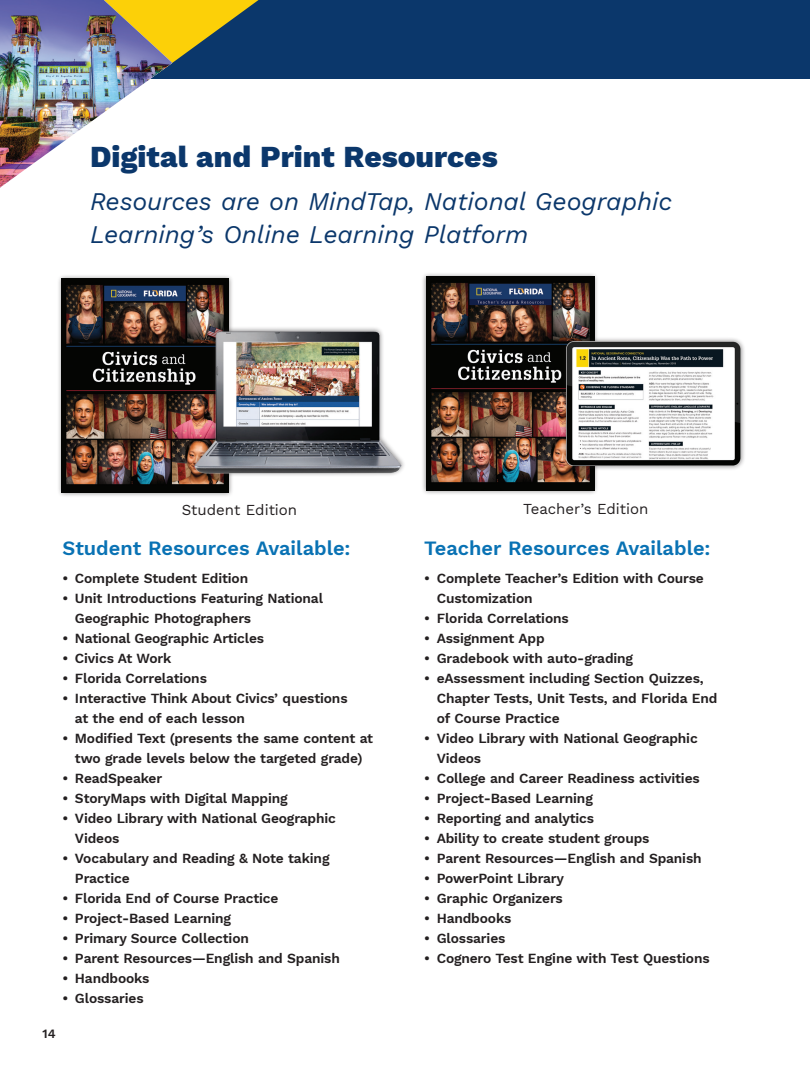
<style>
.page{position:relative;width:810px;height:1080px;background:#fff}
.page>*{position:absolute;margin:0;border:0;box-sizing:border-box;transform-origin:0 0}
.Head{font:800 30px "Work Sans";color:#0b376b}
.Head-2{font:italic 25px/32.5px "Work Sans";color:#0b376b}
.Subhead_B{font:600 20px "Work Sans";color:#0972b4}
.Body{font:15px "Work Sans";color:#231f20}
.t1{font:600 13.75px/20px "Work Sans";letter-spacing:-.01em;color:#231f20}
.t2{font:600 12.5px "Work Sans";color:#231f20}
</style>
<div class="page">
<div style="left:0;top:0;width:810px;height:79px;background:#0b376b"></div>
<svg style="left:172px;top:0;width:87px;height:63px"></svg>
<img style="left:0;top:0;width:172px;height:188px">
<div style="left:421px;top:272px;width:178px;height:223px;background:#231f20;opacity:.55"></div>
<img style="left:426px;top:277px;width:168px;height:213px">
<div style="left:57px;top:274px;width:177px;height:223px;background:#231f20;opacity:.55"></div>
<img style="left:62px;top:279px;width:167px;height:213px">
<img style="left:190px;top:327px;width:214px;height:150px">
<div style="left:562px;top:336px;width:184px;height:134px;background:#231f20;opacity:.55"></div>
<img style="left:567px;top:341px;width:174px;height:125px">
<p class="Head" style="left:90px;top:134px;width:409px">Digital and Print Resources</p>
<p class="Head-2" style="left:90px;top:184px;width:583px">Resources are on MindTap, National Geographic<br>Learning’s Online Learning Platform</p>
<p class="Body" style="left:182px;top:499px;width:117px">Student Edition</p>
<p class="Body" style="left:523px;top:498px;width:127px">Teacher’s Edition</p>
<p class="Subhead_B" style="left:62px;top:533px;width:290px">Student Resources Available:</p>
<p class="t1" style="left:62px;top:568px;width:187px">• Complete Student Edition</p>
<p class="t1" style="left:75px;top:588px;width:250px;text-indent:-12px">• Unit Introductions Featuring National<br>Geographic Photographers</p>
<p class="t1" style="left:62px;top:628px;width:203px">• National Geographic Articles</p>
<p class="t1" style="left:62px;top:648px;width:110px">• Civics At Work</p>
<p class="t1" style="left:62px;top:668px;width:146px">• Florida Correlations</p>
<p class="t1" style="left:75px;top:688px;width:274px;text-indent:-12px">• Interactive Think About Civics’ questions at the end of each lesson</p>
<p class="t1" style="left:62px;top:728px;width:312px;text-align:center">• Modified Text (presents the same content at two grade levels below the targeted grade)</p>
<p class="t1" style="left:62px;top:768px;width:101px">• ReadSpeaker</p>
<p class="t1" style="left:62px;top:788px;width:227px">• StoryMaps with Digital Mapping</p>
<p class="t1" style="left:75px;top:808px;width:263px;text-indent:-12px">• Video Library with National Geographic<br>Videos</p>
<p class="t1" style="left:75px;top:848px;width:256px;text-indent:-12px">• Vocabulary and Reading &amp; Note taking<br>Practice</p>
<p class="t1" style="left:62px;top:888px;width:217px">• Florida End of Course Practice</p>
<p class="t1" style="left:62px;top:908px;width:170px">• Project-Based Learning</p>
<p class="t1" style="left:62px;top:928px;width:188px">• Primary Source Collection</p>
<p class="t1" style="left:62px;top:948px;width:279px">• Parent Resources—English and Spanish</p>
<p class="t1" style="left:62px;top:968px;width:89px">• Handbooks</p>
<p class="t1" style="left:62px;top:988px;width:83px">• Glossaries</p>
<p class="t2" style="left:42px;top:1024px;width:15px">14</p>
<p class="Subhead_B" style="left:424px;top:533px;width:288px">Teacher Resources Available:</p>
<p class="t1" style="left:437px;top:568px;width:269px;text-indent:-12px">• Complete Teacher’s Edition with Course<br>Customization</p>
<p class="t1" style="left:424px;top:608px;width:146px">• Florida Correlations</p>
<p class="t1" style="left:424px;top:628px;width:122px">• Assignment App</p>
<p class="t1" style="left:424px;top:648px;width:210px">• Gradebook with auto-grading</p>
<p class="t1" style="left:437px;top:668px;width:282px;text-indent:-12px">• eAssessment including Section Quizzes,<br>Chapter Tests, Unit Tests, and Florida End of Course Practice</p>
<p class="t1" style="left:437px;top:728px;width:263px;text-indent:-12px">• Video Library with National Geographic<br>Videos</p>
<p class="t1" style="left:424px;top:768px;width:277px">• College and Career Readiness activities</p>
<p class="t1" style="left:424px;top:788px;width:170px">• Project-Based Learning</p>
<p class="t1" style="left:424px;top:808px;width:171px">• Reporting and analytics</p>
<p class="t1" style="left:424px;top:828px;width:227px">• Ability to create student groups</p>
<p class="t1" style="left:424px;top:848px;width:279px">• Parent Resources—English and Spanish</p>
<p class="t1" style="left:424px;top:868px;width:141px">• PowerPoint Library</p>
<p class="t1" style="left:424px;top:888px;width:140px">• Graphic Organizers</p>
<p class="t1" style="left:424px;top:908px;width:89px">• Handbooks</p>
<p class="t1" style="left:424px;top:928px;width:83px">• Glossaries</p>
<p class="t1" style="left:424px;top:948px;width:287px">• Cognero Test Engine with Test Questions</p>
</div>
